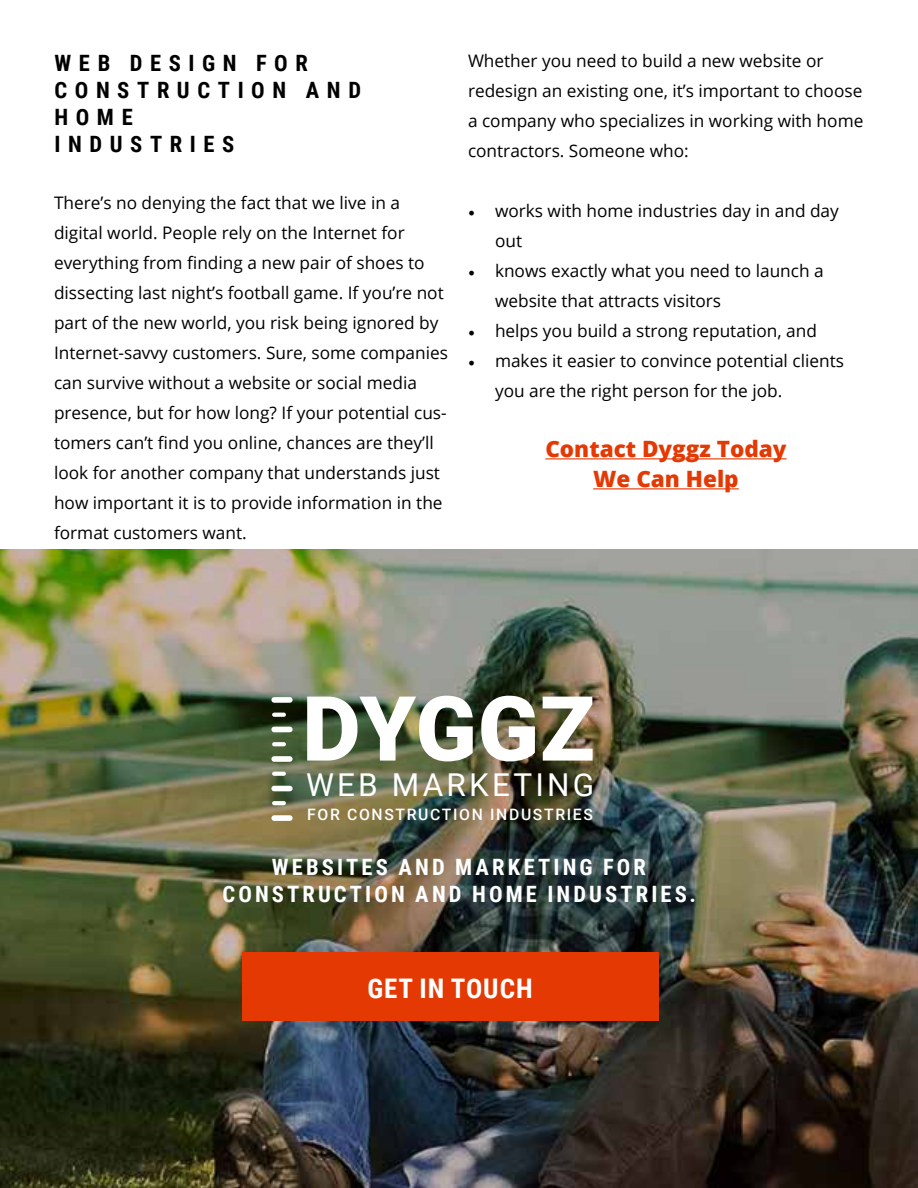
<style>
.page{position:relative;width:918px;height:1188px;background:#fff}
.page>*{position:absolute;margin:0;border:0;box-sizing:border-box;transform-origin:0 0}
.t1{font:900 90px "Roboto";color:#fff}
.t2{font:31.5px "Roboto";letter-spacing:.1em;color:#fff}
.t3{font:700 27px "Roboto Condensed";letter-spacing:.035em;color:#fff}
.t4{font:700 22.5px/27px "Roboto Condensed";letter-spacing:.14em;color:#fff;text-align:center}
.t5{font:700 22.5px/27px "Roboto Condensed";letter-spacing:.335em;color:#000}
.t6{font:800 22.5px/30px "Open Sans";color:#e43903;text-align:center}
.t7{font:17.25px/30px "Open Sans";color:#000}
.t8{font:500 15.75px "Roboto";letter-spacing:.105em;color:#fff}
.s1{font-family:"Minion Pro";font-size:18px}
</style>
<div class="page">
<img style="left:0;top:549px;width:918px;height:639px">
<hr style="left:545px;top:458px;width:242px;height:1px;background:#e43903">
<hr style="left:593px;top:488px;width:146px;height:1px;background:#e43903">
<div style="left:242px;top:952px;width:416px;height:69px;background:#e43903"></div>
<div style="left:274px;top:727px;width:16px;height:5px;background:#fff"></div>
<svg style="left:274px;top:801px;width:10px;height:4px"></svg>
<svg style="left:274px;top:772px;width:10px;height:4px"></svg>
<svg style="left:274px;top:713px;width:10px;height:4px"></svg>
<div style="left:274px;top:697px;width:16px;height:6px;background:#fff"></div>
<svg style="left:274px;top:742px;width:10px;height:4px"></svg>
<div style="left:274px;top:756px;width:16px;height:6px;background:#fff"></div>
<div style="left:274px;top:786px;width:16px;height:5px;background:#fff"></div>
<div style="left:274px;top:815px;width:16px;height:6px;background:#fff"></div>
<h3 class="t5" style="left:54px;top:49px;width:308px">WEB DESIGN FOR<br>CONSTRUCTION AND<br>HOME<br>INDUSTRIES</h3>
<p class="t7" style="left:54px;top:187px;width:396px">There’s no denying the fact that we live in a digital world. People rely on the Internet for everything from finding a new pair of shoes to dissecting last night’s football game. If you’re not part of the new world, you risk being ignored by Internet-savvy customers. Sure, some companies can survive without a website or social media presence, but for how long? If your potential cus&shy;tomers can’t find you online, chances are they’ll look for another company that understands just how important it is to provide information in the format customers want.</p>
<p class="t7" style="left:468px;top:45px;width:397px">Whether you need to build a new website or redesign an existing one, it’s important to choose a company who specializes in working with home contractors. Someone who:</p>
<p class="t7" style="left:495px;top:195px;width:345px;text-indent:-27px"><span class="s1">•</span> works with home industries day in and day out</p>
<p class="t7" style="left:495px;top:255px;width:330px;text-indent:-27px"><span class="s1">•</span> knows exactly what you need to launch a website that attracts visitors</p>
<p class="t7" style="left:468px;top:315px;width:350px"><span class="s1">•</span> helps you build a strong reputation, and</p>
<p class="t7" style="left:495px;top:345px;width:351px;text-indent:-27px"><span class="s1">•</span> makes it easier to convince potential clients you are the right person for the job.</p>
<h3 class="t6" style="left:545px;top:433px;width:243px">Contact Dyggz Today<br>We Can Help</h3>
<h1 class="t1" style="left:302px;top:666px;width:294px">DYGGZ</h1>
<h2 class="t2" style="left:306px;top:763px;width:290px">WEB MARKETING</h2>
<p class="t8" style="left:307px;top:804px;width:287px">FOR CONSTRUCTION INDUSTRIES</p>
<h3 class="t4" style="left:222px;top:853px;width:475px">WEBSITES AND MARKETING FOR<br>CONSTRUCTION AND HOME INDUSTRIES.</h3>
<h3 class="t3" style="left:367px;top:969px;width:167px">GET IN TOUCH</h3>
</div>
